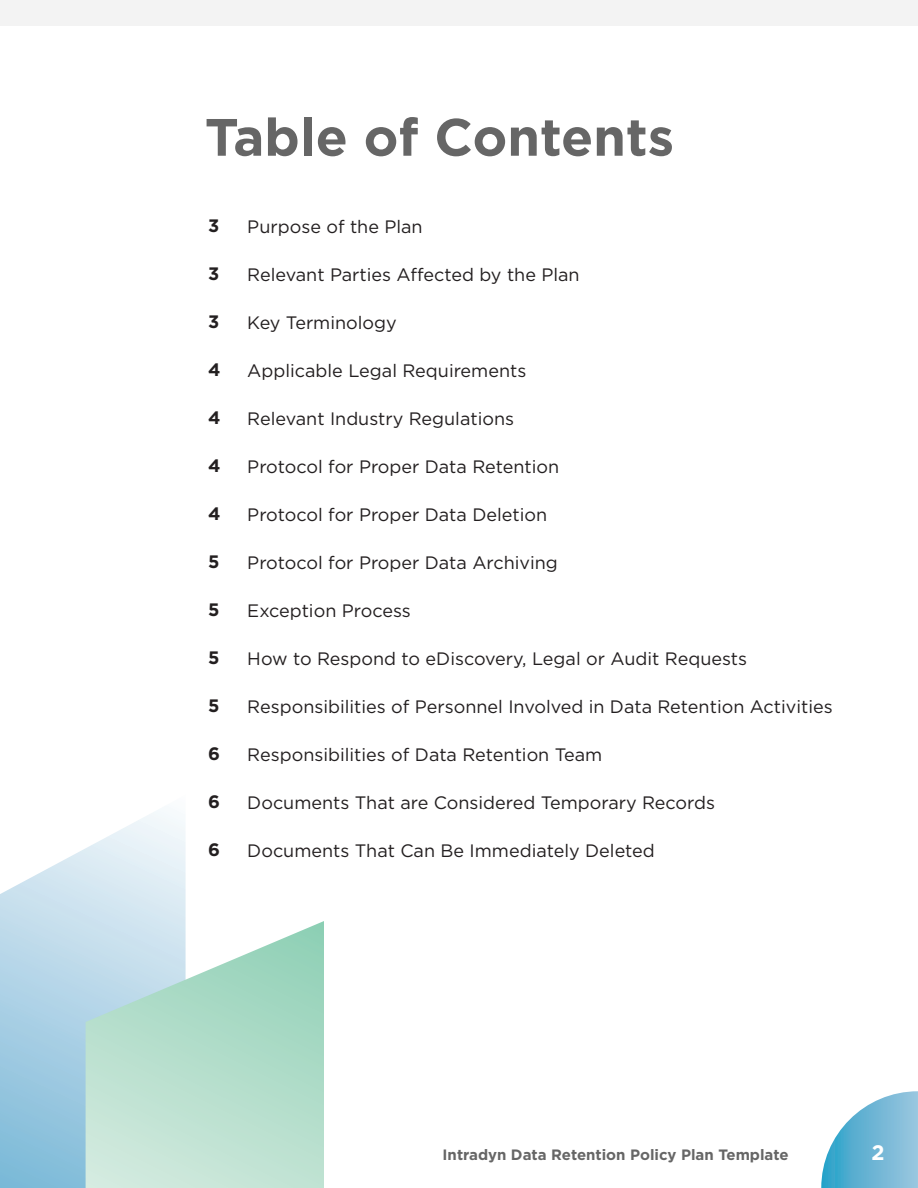
<style>
.page{position:relative;width:918px;height:1188px;background:#fff}
.page>*{position:absolute;margin:0;border:0;box-sizing:border-box;transform-origin:0 0}
.t1{font:700 52.5px "Gotham";color:#666}
.t2{font:700 21px "Gotham";color:#fff}
.t3{font:18px "Gotham";color:#231f20}
.t4{font:700 18px "Gotham";color:#231f20}
.t5{font:700 15px "Gotham";color:#666}
</style>
<div class="page">
<svg style="left:821px;top:1091px;width:97px;height:97px"></svg>
<svg style="left:0;top:810px;width:186px;height:378px"></svg>
<svg style="left:86px;top:921px;width:238px;height:267px;background:#bce0d3"></svg>
<div style="left:0;top:0;width:918px;height:25px;background:#f3f3f3"></div>
<p class="t1" style="left:205px;top:107px;width:471px">Table of Contents</p>
<p class="t4" style="left:208px;top:216px;width:13px">3</p>
<p class="t4" style="left:208px;top:264px;width:13px">3</p>
<p class="t4" style="left:208px;top:312px;width:13px">3</p>
<p class="t4" style="left:208px;top:360px;width:14px">4</p>
<p class="t4" style="left:208px;top:408px;width:14px">4</p>
<p class="t4" style="left:208px;top:456px;width:14px">4</p>
<p class="t4" style="left:208px;top:504px;width:14px">4</p>
<p class="t4" style="left:208px;top:552px;width:13px">5</p>
<p class="t4" style="left:208px;top:600px;width:13px">5</p>
<p class="t4" style="left:208px;top:648px;width:13px">5</p>
<p class="t4" style="left:208px;top:696px;width:13px">5</p>
<p class="t4" style="left:208px;top:744px;width:13px">6</p>
<p class="t4" style="left:208px;top:792px;width:13px">6</p>
<p class="t4" style="left:208px;top:840px;width:13px">6</p>
<p class="t3" style="left:247px;top:216px;width:177px">Purpose of the Plan</p>
<p class="t3" style="left:247px;top:264px;width:334px">Relevant Parties Affected by the Plan</p>
<p class="t3" style="left:247px;top:312px;width:151px">Key Terminology</p>
<p class="t3" style="left:247px;top:360px;width:281px">Applicable Legal Requirements</p>
<p class="t3" style="left:247px;top:408px;width:268px">Relevant Industry Regulations</p>
<p class="t3" style="left:247px;top:456px;width:313px">Protocol for Proper Data Retention</p>
<p class="t3" style="left:247px;top:504px;width:301px">Protocol for Proper Data Deletion</p>
<p class="t3" style="left:247px;top:552px;width:312px">Protocol for Proper Data Archiving</p>
<p class="t3" style="left:247px;top:600px;width:165px">Exception Process</p>
<p class="t3" style="left:247px;top:648px;width:501px">How to Respond to eDiscovery, Legal or Audit Requests</p>
<p class="t3" style="left:247px;top:696px;width:587px">Responsibilities of Personnel Involved in Data Retention Activities</p>
<p class="t3" style="left:247px;top:744px;width:357px">Responsibilities of Data Retention Team</p>
<p class="t3" style="left:247px;top:792px;width:469px">Documents That are Considered Temporary Records</p>
<p class="t3" style="left:247px;top:840px;width:409px">Documents That Can Be Immediately Deleted</p>
<p class="t5" style="left:443px;top:1146px;width:347px">Intradyn Data Retention Policy Plan Template</p>
<p class="t2" style="left:872px;top:1141px;width:15px">2</p>
</div>
